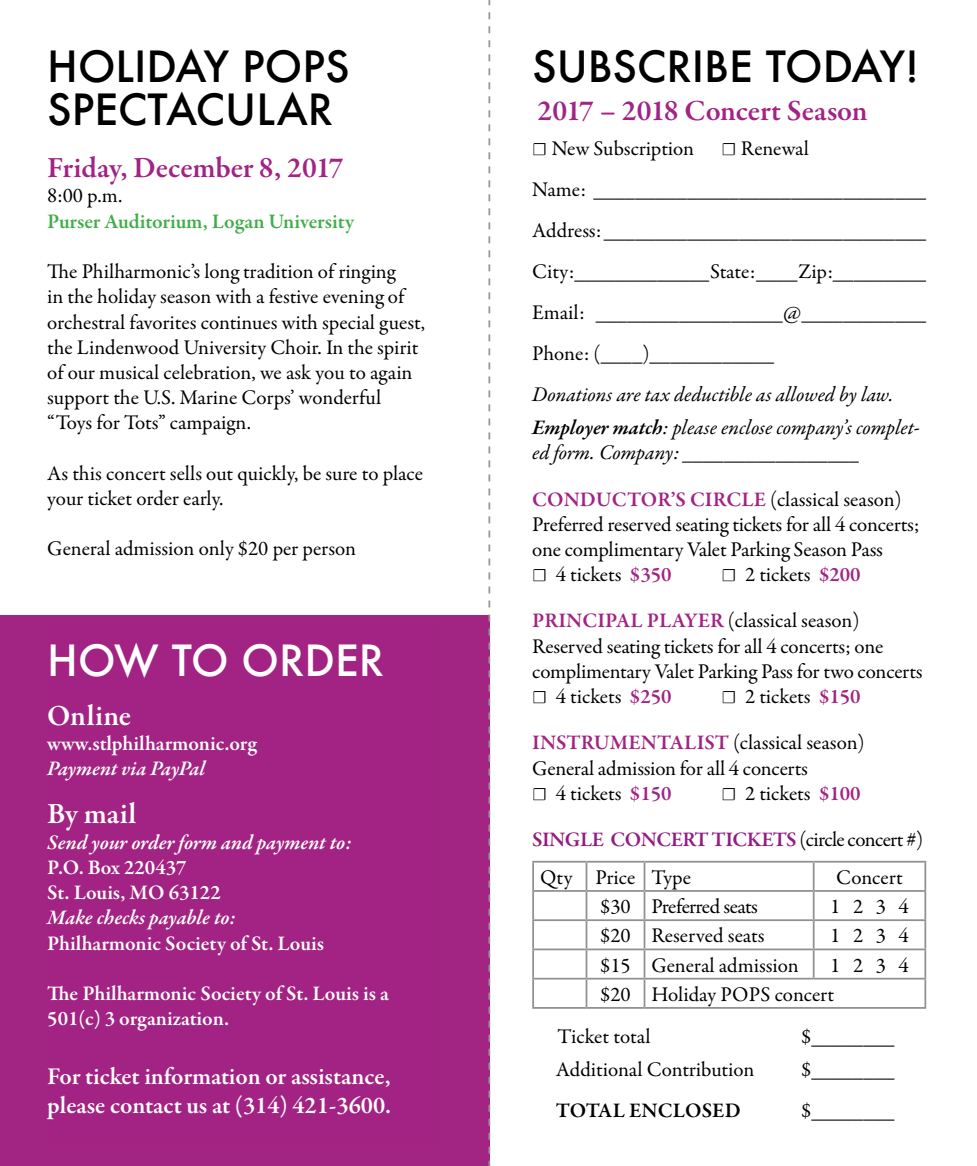
<style>
.page{position:relative;width:977px;height:1166px;background:#fff}
.page>*{position:absolute;margin:0;border:0;box-sizing:border-box;transform-origin:0 0}
.t1{font:500 42px/43.8px "Futura";color:#000}
.t2{font:500 42px "Futura";color:#fff}
.t3{font:600 29.75px "Garamond Premr Pro";letter-spacing:-.005em;color:#a22383}
.t4{font:600 29.75px "Garamond Premr Pro";letter-spacing:.01em;color:#fff}
.t5{font:600 24.5px/29.4px "Garamond Premr Pro";color:#fff}
.t6{font:21px/25.2px "Garamond Premr Pro";letter-spacing:-.005em;color:#000}
.t7{font:italic 21px/33.1px "Garamond Premr Pro";letter-spacing:-.005em;color:#000}
.t8{font:600 21px/25.2px "Garamond Premr Pro";color:#fff}
.t9{font:italic 600 21px "Garamond Premr Pro";color:#fff}
.t10{font:600 21px "Garamond Premr Pro";letter-spacing:-.005em;color:#41ad49}
.t11{font:21px "Garamond Premr Pro";letter-spacing:-.03em;color:#000}
.t12{font:600 21px "Garamond Premr Pro";color:#000}
.s1{font-weight:600}
.s2{font-weight:600;font-style:normal;color:#a22383}
.s3{font-style:normal}
.s4{font-weight:600;color:#a22383}
.s5{font-weight:600;color:#931c82}
</style>
<div class="page">
<div style="left:0;top:615px;width:489px;height:551px;background:#a22483"></div>
<svg style="left:488px;top:0;width:2px;height:1166px"></svg>
<hr style="left:532px;top:860px;width:54px;height:2px;background:#909090">
<hr style="left:532px;top:862px;width:2px;height:28px;background:#909090">
<hr style="left:586px;top:860px;width:58px;height:2px;background:#909090">
<hr style="left:585px;top:862px;width:2px;height:28px;background:#909090">
<hr style="left:644px;top:860px;width:169px;height:2px;background:#909090">
<hr style="left:643px;top:862px;width:2px;height:28px;background:#909090">
<hr style="left:813px;top:860px;width:113px;height:2px;background:#909090">
<hr style="left:812px;top:862px;width:2px;height:28px;background:#909090">
<hr style="left:924px;top:862px;width:2px;height:28px;background:#909090">
<hr style="left:532px;top:890px;width:54px;height:1px;background:#909090">
<hr style="left:532px;top:891px;width:2px;height:28px;background:#909090">
<hr style="left:586px;top:890px;width:58px;height:1px;background:#909090">
<hr style="left:585px;top:891px;width:2px;height:28px;background:#909090">
<hr style="left:644px;top:890px;width:169px;height:1px;background:#909090">
<hr style="left:643px;top:891px;width:2px;height:28px;background:#909090">
<hr style="left:813px;top:890px;width:113px;height:1px;background:#909090">
<hr style="left:812px;top:891px;width:2px;height:28px;background:#909090">
<hr style="left:924px;top:891px;width:2px;height:28px;background:#909090">
<hr style="left:532px;top:919px;width:54px;height:2px;background:#909090">
<hr style="left:532px;top:921px;width:2px;height:27px;background:#909090">
<hr style="left:586px;top:919px;width:58px;height:2px;background:#909090">
<hr style="left:585px;top:921px;width:2px;height:27px;background:#909090">
<hr style="left:644px;top:919px;width:169px;height:2px;background:#909090">
<hr style="left:643px;top:921px;width:2px;height:27px;background:#909090">
<hr style="left:813px;top:919px;width:113px;height:2px;background:#909090">
<hr style="left:812px;top:921px;width:2px;height:27px;background:#909090">
<hr style="left:924px;top:921px;width:2px;height:27px;background:#909090">
<hr style="left:532px;top:948px;width:54px;height:2px;background:#909090">
<hr style="left:532px;top:950px;width:2px;height:27px;background:#909090">
<hr style="left:586px;top:948px;width:58px;height:2px;background:#909090">
<hr style="left:585px;top:950px;width:2px;height:27px;background:#909090">
<hr style="left:644px;top:948px;width:169px;height:2px;background:#909090">
<hr style="left:643px;top:950px;width:2px;height:27px;background:#909090">
<hr style="left:813px;top:948px;width:113px;height:2px;background:#909090">
<hr style="left:812px;top:950px;width:2px;height:27px;background:#909090">
<hr style="left:924px;top:950px;width:2px;height:27px;background:#909090">
<hr style="left:532px;top:977px;width:54px;height:2px;background:#909090">
<hr style="left:532px;top:979px;width:2px;height:28px;background:#909090">
<hr style="left:586px;top:977px;width:58px;height:2px;background:#909090">
<hr style="left:585px;top:979px;width:2px;height:28px;background:#909090">
<hr style="left:644px;top:977px;width:169px;height:2px;background:#909090">
<hr style="left:643px;top:979px;width:2px;height:28px;background:#909090">
<hr style="left:813px;top:977px;width:113px;height:2px;background:#909090">
<hr style="left:924px;top:979px;width:2px;height:28px;background:#909090">
<hr style="left:532px;top:1007px;width:54px;height:1px;background:#909090">
<hr style="left:586px;top:1007px;width:58px;height:1px;background:#909090">
<hr style="left:644px;top:1007px;width:169px;height:1px;background:#909090">
<hr style="left:813px;top:1007px;width:113px;height:1px;background:#909090">
<h1 class="t1" style="left:47px;top:44px;width:304px">HOLIDAY POPS<br>SPECTACULAR</h1>
<h2 class="t3" style="left:47px;top:150px;width:298px">Friday, December 8, 2017</h2>
<p class="t6" style="left:47px;top:184px;width:77px">8:00 p.m.</p>
<p class="t10" style="left:47px;top:208px;width:308px">Purser Auditorium, Logan University</p>
<p class="t6" style="left:47px;top:259px;width:379px">The Philharmonic’s long tradition of ringing<br>in the holiday season with a festive evening of orchestral favorites continues with special guest, the Lindenwood University Choir. In the spirit of our musical celebration, we ask you to again support the U.S. Marine Corps’ wonderful “Toys for Tots” campaign.</p>
<p class="t6" style="left:47px;top:461px;width:377px">As this concert sells out quickly, be sure to place your ticket order early.</p>
<p class="t6" style="left:47px;top:536px;width:310px">General admission only $20 per person</p>
<h1 class="t2" style="left:47px;top:632px;width:338px">HOW TO ORDER</h1>
<h2 class="t4" style="left:47px;top:697px;width:85px">Online</h2>
<p class="t8" style="left:47px;top:731px;width:211px">www.stlphilharmonic.org</p>
<p class="t9" style="left:47px;top:755px;width:159px">Payment via PayPal</p>
<h2 class="t4" style="left:47px;top:796px;width:90px">By mail</h2>
<p class="t9" style="left:47px;top:829px;width:306px">Send your order form and payment to:</p>
<p class="t8" style="left:47px;top:855px;width:175px">P.O. Box 220437<br>St. Louis, MO 63122</p>
<p class="t9" style="left:47px;top:904px;width:190px">Make checks payable to:</p>
<p class="t8" style="left:47px;top:930px;width:278px">Philharmonic Society of St. Louis</p>
<p class="t8" style="left:47px;top:981px;width:343px">The Philharmonic Society of St. Louis is a<br>501(c) 3 organization.</p>
<p class="t5" style="left:47px;top:1062px;width:345px">For ticket information or assistance, please contact us at (314) 421-3600.</p>
<h1 class="t1" style="left:532px;top:43px;width:388px">SUBSCRIBE TODAY!</h1>
<h2 class="t3" style="left:537px;top:93px;width:332px">2017 – 2018 Concert Season</h2>
<p class="t6" style="left:532px;top:137px;width:163px">☐ New Subscription</p>
<p class="t6" style="left:532px;top:129px;width:395px;line-height:40.9px;text-indent:189px">☐ Renewal<br>Name: ________________________________ Address: _______________________________ City:_____________ State: ____ Zip:_________ Email: __________________@____________ Phone: (____)____________</p>
<p class="t7" style="left:532px;top:379px;width:389px">Donations are tax deductible as allowed by law.<br><span class="s1">Employer match</span>: please enclose company’s complet-</p>
<p class="t7" style="left:532px;top:431px;width:371px;line-height:46.2px">ed form. Company: _________________<br><span class="s2">CONDUCTOR’S CIRCLE</span> <span class="s3">(classical season)</span></p>
<p class="t6" style="left:532px;top:512px;width:389px">Preferred reserved seating tickets for all 4 concerts; one complimentary Valet Parking Season Pass<br>☐ 4 tickets <span class="s4">$350</span></p>
<p class="t6" style="left:532px;top:552px;width:330px;line-height:46.2px;text-align:right">☐ 2 tickets <span class="s4">$200<br>PRINCIPAL PLAYER</span> (classical season)</p>
<p class="t6" style="left:532px;top:634px;width:392px">Reserved seating tickets for all 4 concerts; one complimentary Valet Parking Pass for two concerts ☐ 4 tickets <span class="s4">$250</span></p>
<p class="t6" style="left:532px;top:674px;width:334px;line-height:46.2px;text-align:right">☐ 2 tickets <span class="s4">$150<br>INSTRUMENTALIST</span> (classical season)</p>
<p class="t6" style="left:532px;top:755px;width:277px">General admission for all 4 concerts ☐ 4 tickets <span class="s4">$150</span></p>
<p class="t6" style="left:532px;top:770px;width:392px;line-height:46.2px;text-indent:189px">☐ 2 tickets <span class="s4">$100<br></span><span class="s5">SINGLE CONCERT TICKETS</span> (circle concert #)</p>
<p class="t6" style="left:540px;top:865px;width:152px">Qty Price Type</p>
<p class="t6" style="left:836px;top:865px;width:68px">Concert</p>
<p class="t11" style="left:600px;top:894px;width:159px">$30 Preferred seats</p>
<p class="t6" style="left:830px;top:894px;width:80px">1 2 3 4</p>
<p class="t6" style="left:600px;top:923px;width:166px">$20 Reserved seats</p>
<p class="t6" style="left:830px;top:923px;width:80px">1 2 3 4</p>
<p class="t6" style="left:600px;top:953px;width:200px">$15 General admission</p>
<p class="t6" style="left:600px;top:951px;width:310px;line-height:29.2px;text-indent:230px">1 2 3 4 $20 Holiday POPS concert</p>
<p class="t6" style="left:557px;top:1024px;width:95px">Ticket total</p>
<p class="t6" style="left:801px;top:1024px;width:95px">$________</p>
<p class="t6" style="left:556px;top:1057px;width:200px">Additional Contribution</p>
<p class="t6" style="left:801px;top:1057px;width:95px">$________</p>
<p class="t12" style="left:556px;top:1097px;width:186px">TOTAL ENCLOSED</p>
<p class="t6" style="left:801px;top:1098px;width:95px">$________</p>
</div>
